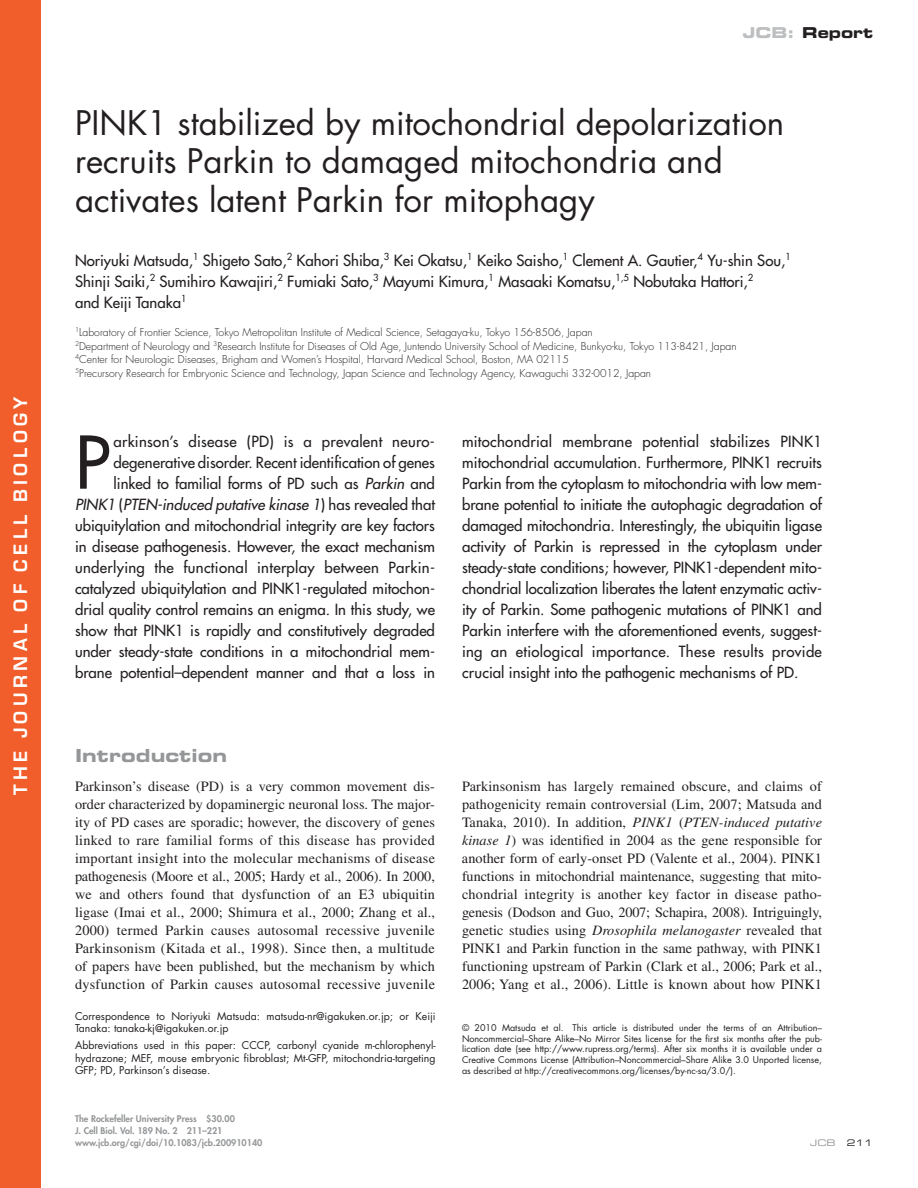
<style>
.page{position:relative;width:918px;height:1188px;background:#fff}
.page>*{position:absolute;margin:0;border:0;box-sizing:border-box;transform-origin:0 0}
.t1{font:500 70.65px "Futura Std";color:#231f20}
.t2{font:33px/38.2px "Futura Std";color:#231f20}
.t3{font:600 18px "Eurostile";letter-spacing:.25em;color:#fff}
.t4{font:18px "Eurostile LT Std Bold Ex 2";letter-spacing:.005em;color:#949698}
.t5{font:500 15px/21px "Futura Std";color:#231f20;text-align:right}
.t6{font:15px "Eurostile LT Std Bold Ex 2";color:#231f20}
.t7{font:14.25px/18px "Times LT Std";letter-spacing:.01em;color:#231f20;text-align:justify}
.t8{font:300 10.5px/13.5px "Futura Std";color:#231f20}
.t9{font:10.5px/12.5px "Futura Std";color:#231f20}
.t10{font:9px/10.8px "Futura Std";color:#231f20;text-align:justify}
.t11{font:800 9px/12px "Futura Std";color:#949698}
.t12{font:9px "Eurostile LT Std Ex 2";color:#949698}
.t13{font:9px "Eurostile LT Std Ex 2";color:#231f20}
.s1{color:#bcbec0}
.s2{font-style:italic}
</style>
<div class="page">
<div style="left:0;top:0;width:40px;height:1188px;background:#f15d2b"></div>
<p class="t3" style="left:13px;top:795px;width:400px;rotate:-90deg">THE JOURNAL OF CELL BIOLOGY</p>
<p class="t6" style="left:743px;top:22px;width:132px"><span class="s1">JCB:</span> Report</p>
<h2 class="t2" style="left:75px;top:104px;width:711px">PINK1 stabilized by mitochondrial depolarization recruits Parkin to damaged mitochondria and activates latent Parkin for mitophagy</h2>
<p class="t5" style="left:75px;top:250px;width:717px;text-align:left">Noriyuki Matsuda,<sup>1</sup> Shigeto Sato,<sup>2</sup> Kahori Shiba,<sup>3</sup> Kei Okatsu,<sup>1</sup> Keiko Saisho,<sup>1</sup> Clement A. Gautier,<sup>4</sup> Yu-shin Sou,<sup>1<br></sup>Shinji Saiki,<sup>2</sup> Sumihiro Kawajiri,<sup>2</sup> Fumiaki Sato,<sup>3</sup> Mayumi Kimura,<sup>1</sup> Masaaki Komatsu,<sup>1,5</sup> Nobutaka Hattori,<sup>2<br></sup>and Keiji Tanaka<sup>1</sup></p>
<p class="t8" style="left:75px;top:326px;width:663px"><sup>1</sup>Laboratory of Frontier Science, Tokyo Metropolitan Institute of Medical Science, Setagaya-ku, Tokyo 156-8506, Japan<br><sup>2</sup>Department of Neurology and <sup>3</sup>Research Institute for Diseases of Old Age, Juntendo University School of Medicine, Bunkyo-ku, Tokyo 113-8421, Japan <sup>4</sup>Center for Neurologic Diseases, Brigham and Women’s Hospital, Harvard Medical School, Boston, MA 02115<br><sup>5</sup>Precursory Research for Embryonic Science and Technology, Japan Science and Technology Agency, Kawaguchi 332-0012, Japan</p>
<p class="t5" style="left:75px;top:431px;width:362px">arkinson’s disease (PD) is a prevalent neuro&shy;degenerative disorder. Recent identification of genes linked to familial forms of PD such as <span class="s2">Parkin</span> and <span class="s2">PINK1</span> (<span class="s2">PTEN-induced putative kinase 1</span>) has revealed that ubiquitylation and mitochondrial integrity are key factors in disease pathogenesis. However, the exact mechanism underlying the functional interplay between Parkin&shy;catalyzed ubiquitylation and PINK1-regulated mitochon&shy;drial quality control remains an enigma. In this study, we show that PINK1 is rapidly and constitutively degraded under steady-state conditions in a mitochondrial mem&shy;brane potential–dependent manner and that a loss in</p>
<p class="t5" style="left:462px;top:431px;width:362px;text-align:justify">mitochondrial membrane potential stabilizes PINK1 mitochondrial accumulation. Furthermore, PINK1 recruits Parkin from the cytoplasm to mitochondria with low mem&shy;brane potential to initiate the autophagic degradation of damaged mitochondria. Interestingly, the ubiquitin ligase activity of Parkin is repressed in the cytoplasm under steady-state conditions; however, PINK1-dependent mito&shy;chondrial localization liberates the latent enzymatic activ&shy;ity of Parkin. Some pathogenic mutations of PINK1 and Parkin interfere with the aforementioned events, suggest&shy;ing an etiological importance. These results provide crucial insight into the pathogenic mechanisms of PD.</p>
<h1 class="t1" style="left:75px;top:418px;width:36px">P</h1>
<p class="t4" style="left:75px;top:743px;width:154px">Introduction</p>
<p class="t7" style="left:75px;top:777px;width:362px">Parkinson’s disease (PD) is a very common movement dis&shy;order characterized by dopaminergic neuronal loss. The major&shy;ity of PD cases are sporadic; however, the discovery of genes linked to rare familial forms of this disease has provided important insight into the molecular mechanisms of disease pathogenesis (Moore et al., 2005; Hardy et al., 2006). In 2000, we and others found that dysfunction of an E3 ubiquitin ligase (Imai et al., 2000; Shimura et al., 2000; Zhang et al., 2000) termed Parkin causes autosomal recessive juvenile Parkinsonism (Kitada et al., 1998). Since then, a multitude of papers have been published, but the mechanism by which dysfunction of Parkin causes autosomal recessive juvenile</p>
<p class="t7" style="left:462px;top:777px;width:362px">Parkinsonism has largely remained obscure, and claims of pathogenicity remain controversial (Lim, 2007; Matsuda and Tanaka, 2010). In addition, <span class="s2">PINK1</span> (<span class="s2">PTEN-induced putative kinase 1</span>) was identified in 2004 as the gene responsible for another form of early-onset PD (Valente et al., 2004). PINK1 functions in mitochondrial maintenance, suggesting that mito&shy;chondrial integrity is another key factor in disease patho&shy;genesis (Dodson and Guo, 2007; Schapira, 2008). Intriguingly, genetic studies using <span class="s2">Drosophila melanogaster</span> revealed that PINK1 and Parkin function in the same pathway, with PINK1 functioning upstream of Parkin (Clark et al., 2006; Park et al., 2006; Yang et al., 2006). Little is known about how PINK1</p>
<p class="t9" style="left:75px;top:1010px;width:362px">Correspondence to Noriyuki Matsuda: matsuda-nr@igakuken.or.jp; or Keiji<br>Tanaka: tanaka-kj@igakuken.or.jp</p>
<p class="t9" style="left:75px;top:1039px;width:362px;text-align:justify">Abbreviations used in this paper: CCCP, carbonyl cyanide m-chlorophenyl&shy;hydrazone; MEF, mouse embryonic fibroblast; Mt-GFP, mitochondria-targeting GFP; PD, Parkinson’s disease.</p>
<p class="t11" style="left:75px;top:1112px;width:189px">The Rockefeller University Press $30.00<br>J. Cell Biol. Vol. 189 No. 2 211–221 www.jcb.org/cgi/doi/10.1083/jcb.200910140</p>
<p class="t10" style="left:462px;top:1022px;width:362px">© 2010 Matsuda et al. This article is distributed under the terms of an Attribution– Noncommercial–Share Alike–No Mirror Sites license for the first six months after the pub&shy;lication date (see http://www.rupress.org/terms). After six months it is available under a Creative Commons License (Attribution–Noncommercial–Share Alike 3.0 Unported license, as described at http://creativecommons.org/licenses/by-nc-sa/3.0/).</p>
<p class="t12" style="left:810px;top:1136px;width:27px">JCB</p>
<p class="t13" style="left:847px;top:1136px;width:28px">211</p>
</div>
